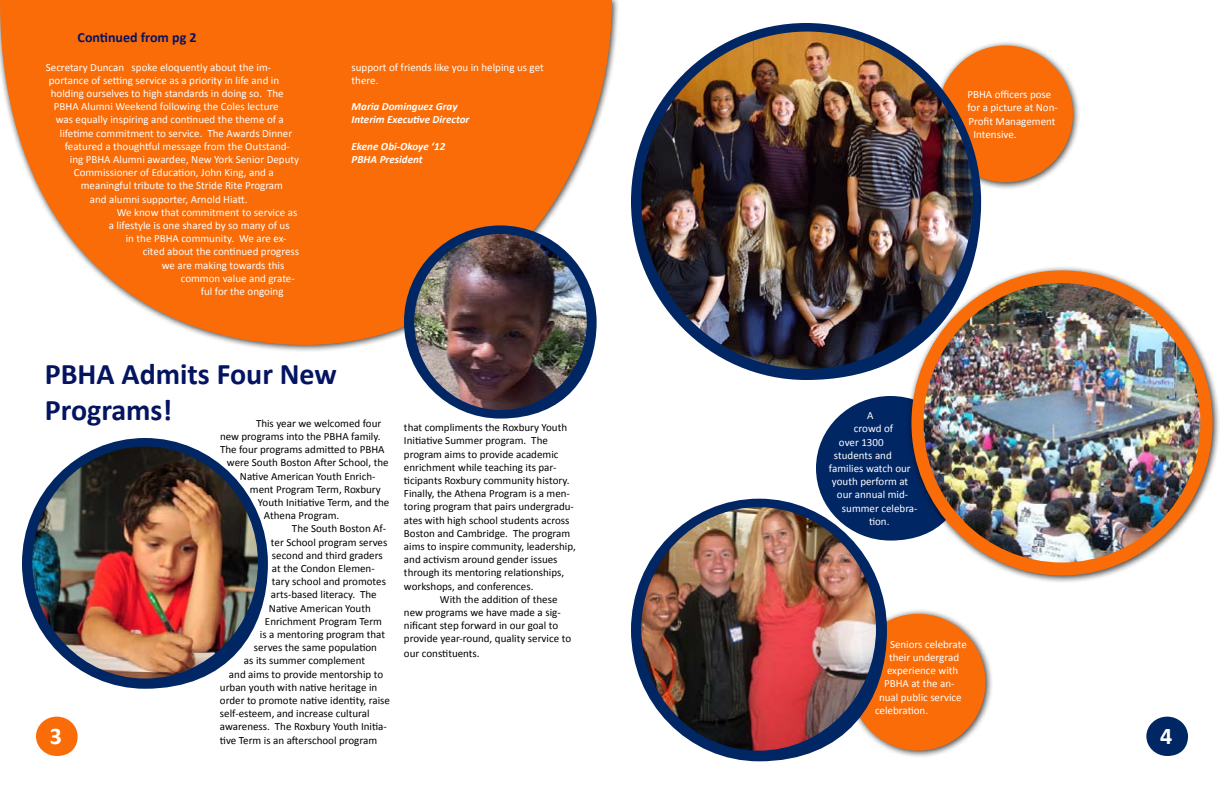
<style>
.page{position:relative;width:1224px;height:792px;background:#fff}
.page>*{position:absolute;margin:0;border:0;box-sizing:border-box;transform-origin:0 0}
.t1{font:700 30px/36px "Calibri";color:#041461}
.t2{font:700 24px "Calibri";color:#fff}
.t3{font:700 14px "Calibri";color:#041461}
.t4{font:11px "Calibri";color:#000}
.t5{font:11px/13.2px "Calibri";color:#fff}
.t6{font:italic 700 11px/13.2px "Calibri";color:#fff}
</style>
<div class="page">
<div style="left:845px;top:609px;width:148px;height:150px;background:#000;opacity:.75"></div>
<div style="left:851px;top:614px;width:134px;height:137px;background:#f96c08;border-radius:50%"></div>
<div style="left:816px;top:396px;width:149px;height:145px;background:#002664;border-radius:50%"></div>
<div style="left:933px;top:40px;width:148px;height:150px;background:#000;opacity:.75"></div>
<div style="left:938px;top:46px;width:135px;height:136px;background:#f96c08;border-radius:50%"></div>
<div style="left:0;top:0;width:620px;height:353px;background:#000;opacity:.75"></div>
<svg style="left:0;top:0;width:612px;height:345px;background:#f8802b"></svg>
<div style="left:36px;top:717px;width:42px;height:39px;background:#f96c08;border-radius:50%"></div>
<div style="left:1146px;top:717px;width:42px;height:39px;background:#002664;border-radius:50%"></div>
<div style="left:404px;top:225px;width:193px;height:194px;background:#002664;border-radius:50%"></div>
<img style="left:414px;top:234px;width:173px;height:176px">
<div style="left:22px;top:438px;width:246px;height:251px;background:#002664;border-radius:50%"></div>
<img style="left:32px;top:447px;width:226px;height:232px">
<div style="left:631px;top:23px;width:350px;height:357px;background:#002664;border-radius:50%"></div>
<img style="left:641px;top:32px;width:332px;height:337px">
<div style="left:906px;top:265px;width:314px;height:318px;background:#000;opacity:.75"></div>
<div style="left:911px;top:271px;width:302px;height:304px;background:#f96c08;border-radius:50%"></div>
<img style="left:924px;top:283px;width:276px;height:279px">
<div style="left:631px;top:499px;width:256px;height:262px;background:#002664;border-radius:50%"></div>
<img style="left:641px;top:507px;width:235px;height:244px">
<p class="t3" style="left:78px;top:28px;width:120px">Continued from pg 2</p>
<p class="t5" style="left:46px;top:60px;width:227px">Secretary Duncan spoke eloquently about the im-</p>
<p class="t5" style="left:49px;top:74px;width:232px">portance of setting service as a priority in life and in</p>
<p class="t5" style="left:51px;top:87px;width:234px">holding ourselves to high standards in doing so. The</p>
<p class="t5" style="left:54px;top:100px;width:226px">PBHA Alumni Weekend following the Coles lecture</p>
<p class="t5" style="left:56px;top:113px;width:230px">was equally inspiring and continued the theme of a</p>
<p class="t5" style="left:60px;top:126px;width:234px">lifetime commitment to service. The Awards Dinner</p>
<p class="t5" style="left:65px;top:140px;width:227px">featured a thoughtful message from the Outstand-</p>
<p class="t5" style="left:70px;top:153px;width:231px">ing PBHA Alumni awardee, New York Senior Deputy</p>
<p class="t5" style="left:74px;top:166px;width:201px">Commissioner of Education, John King, and a</p>
<p class="t5" style="left:81px;top:179px;width:204px">meaningful tribute to the Stride Rite Program</p>
<p class="t5" style="left:90px;top:192px;width:159px">and alumni supporter, Arnold Hiatt.</p>
<p class="t5" style="left:117px;top:206px;width:182px">We know that commitment to service as</p>
<p class="t5" style="left:109px;top:219px;width:182px">a lifestyle is one shared by so many of us</p>
<p class="t5" style="left:126px;top:232px;width:162px">in the PBHA community. We are ex-</p>
<p class="t5" style="left:143px;top:245px;width:158px">cited about the continued progress</p>
<p class="t5" style="left:162px;top:258px;width:124px">we are making towards this</p>
<p class="t5" style="left:181px;top:272px;width:116px">common value and grate-</p>
<p class="t5" style="left:201px;top:285px;width:84px">ful for the ongoing</p>
<p class="t5" style="left:352px;top:60px;width:194px">support of friends like you in helping us get there.</p>
<p class="t6" style="left:352px;top:100px;width:119px">Maria Dominguez Gray<br>Interim Executive Director</p>
<p class="t6" style="left:352px;top:139px;width:95px">Ekene Obi-Okoye ‘12<br>PBHA President</p>
<p class="t5" style="left:967px;top:88px;width:85px">PBHA officers pose</p>
<p class="t5" style="left:967px;top:101px;width:92px">for a picture at Non-</p>
<p class="t5" style="left:968px;top:114px;width:89px">Profit Management</p>
<p class="t5" style="left:973px;top:128px;width:45px">Intensive.</p>
<h1 class="t1" style="left:45px;top:356px;width:294px">PBHA Admits Four New<br>Programs!</h1>
<p class="t5" style="left:867px;top:409px;width:8px">A</p>
<p class="t5" style="left:854px;top:422px;width:41px">crowd of</p>
<p class="t5" style="left:839px;top:435px;width:46px">over 1300</p>
<p class="t5" style="left:834px;top:449px;width:59px">students and</p>
<p class="t5" style="left:829px;top:462px;width:83px">families watch our</p>
<p class="t5" style="left:832px;top:475px;width:78px">youth perform at</p>
<p class="t5" style="left:837px;top:488px;width:73px">our annual mid-</p>
<p class="t5" style="left:842px;top:501px;width:77px">summer celebra-</p>
<p class="t5" style="left:869px;top:515px;width:22px">tion.</p>
<p class="t4" style="left:256px;top:416px;width:127px">This year we welcomed four</p>
<p class="t4" style="left:220px;top:429px;width:162px">new programs into the PBHA family.</p>
<p class="t4" style="left:220px;top:443px;width:166px">The four programs admitted to PBHA</p>
<p class="t4" style="left:227px;top:456px;width:163px">were South Boston After School, the</p>
<p class="t4" style="left:240px;top:469px;width:137px">Native American Youth Enrich-</p>
<p class="t4" style="left:250px;top:482px;width:132px">ment Program Term, Roxbury</p>
<p class="t4" style="left:258px;top:495px;width:133px">Youth Initiative Term, and the</p>
<p class="t4" style="left:264px;top:509px;width:77px">Athena Program.</p>
<p class="t4" style="left:292px;top:522px;width:96px">The South Boston Af-</p>
<p class="t4" style="left:271px;top:535px;width:118px">ter School program serves</p>
<p class="t4" style="left:272px;top:548px;width:112px">second and third graders</p>
<p class="t4" style="left:272px;top:561px;width:104px">at the Condon Elemen-</p>
<p class="t4" style="left:272px;top:575px;width:116px">tary school and promotes</p>
<p class="t4" style="left:271px;top:588px;width:107px">arts-based literacy. The</p>
<p class="t4" style="left:269px;top:601px;width:103px">Native American Youth</p>
<p class="t4" style="left:265px;top:614px;width:118px">Enrichment Program Term</p>
<p class="t4" style="left:260px;top:627px;width:127px">is a mentoring program that</p>
<p class="t4" style="left:254px;top:641px;width:125px">serves the same population</p>
<p class="t4" style="left:244px;top:654px;width:123px">as its summer complement</p>
<p class="t4" style="left:229px;top:667px;width:156px">and aims to provide mentorship to</p>
<p class="t4" style="left:220px;top:680px;width:159px">urban youth with native heritage in</p>
<p class="t4" style="left:220px;top:693px;width:172px">order to promote native identity, raise</p>
<p class="t4" style="left:220px;top:707px;width:151px">self-esteem, and increase cultural</p>
<p class="t4" style="left:220px;top:720px;width:168px">awareness. The Roxbury Youth Initia-</p>
<p class="t4" style="left:220px;top:733px;width:159px">tive Term is an afterschool program</p>
<p class="t4" style="left:404px;top:421px;width:165px">that compliments the Roxbury Youth</p>
<p class="t4" style="left:404px;top:434px;width:145px">Initiative Summer program. The</p>
<p class="t4" style="left:404px;top:447px;width:156px">program aims to provide academic</p>
<p class="t4" style="left:404px;top:460px;width:154px">enrichment while teaching its par-</p>
<p class="t4" style="left:404px;top:473px;width:167px">ticipants Roxbury community history.</p>
<p class="t4" style="left:404px;top:487px;width:168px">Finally, the Athena Program is a men-</p>
<p class="t4" style="left:404px;top:500px;width:172px">toring program that pairs undergradu-</p>
<p class="t4" style="left:404px;top:513px;width:167px">ates with high school students across</p>
<p class="t4" style="left:404px;top:526px;width:168px">Boston and Cambridge. The program</p>
<p class="t4" style="left:404px;top:539px;width:173px">aims to inspire community, leadership,</p>
<p class="t4" style="left:404px;top:553px;width:155px">and activism around gender issues</p>
<p class="t4" style="left:404px;top:566px;width:162px">through its mentoring relationships,</p>
<p class="t4" style="left:404px;top:579px;width:131px">workshops, and conferences.</p>
<p class="t4" style="left:440px;top:592px;width:119px">With the addition of these</p>
<p class="t4" style="left:404px;top:605px;width:158px">new programs we have made a sig-</p>
<p class="t4" style="left:404px;top:619px;width:156px">nificant step forward in our goal to</p>
<p class="t4" style="left:404px;top:632px;width:169px">provide year-round, quality service to</p>
<p class="t4" style="left:404px;top:646px;width:77px">our constituents.</p>
<p class="t5" style="left:890px;top:638px;width:78px">Seniors celebrate</p>
<p class="t5" style="left:889px;top:651px;width:72px">their undergrad</p>
<p class="t5" style="left:887px;top:664px;width:73px">experience with</p>
<p class="t5" style="left:884px;top:677px;width:72px">PBHA at the an-</p>
<p class="t5" style="left:879px;top:690px;width:84px">nual public service</p>
<p class="t5" style="left:875px;top:704px;width:55px">celebration.</p>
<h2 class="t2" style="left:50px;top:720px;width:14px">3</h2>
<h2 class="t2" style="left:1160px;top:721px;width:14px">4</h2>
</div>
